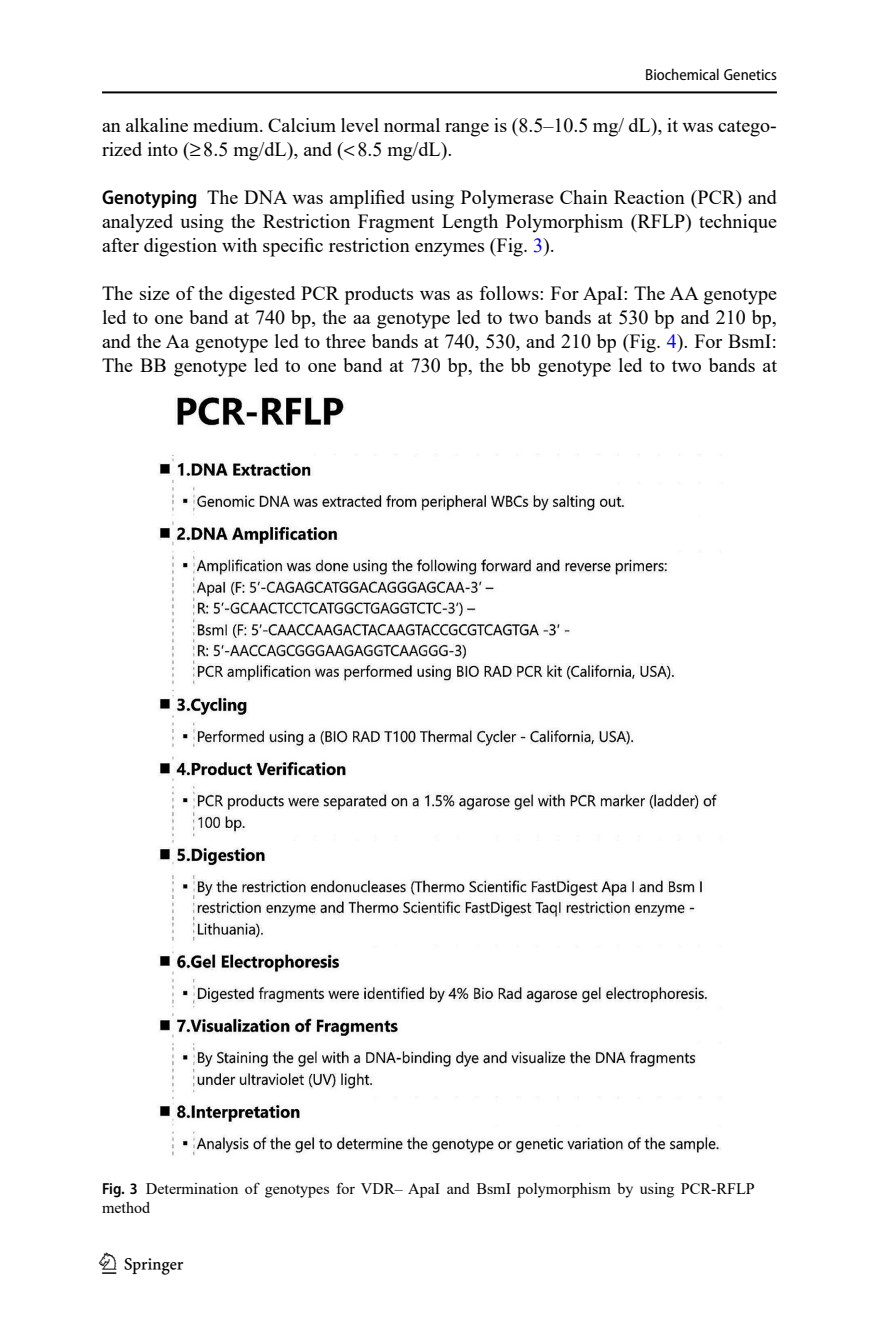
<style>
.page{position:relative;width:879px;height:1333px;background:#fff}
.page>*{position:absolute;margin:0;border:0;box-sizing:border-box;transform-origin:0 0}
.t1{font:30px "Springnew";color:#000}
.Formalpara_RuninHead{font:20px/24px "Times New Roman";color:#000}
.Body_Text{font:20px/24px "Times New Roman";color:#000;text-align:justify}
.Figure_Caption{font:16px/19px "Times New Roman";color:#000}
.t2{font:semi-condensed 16px "Myriad Pro";color:#000}
.s1{font-family:"Myriad Pro";font-weight:600;font-stretch:semi-condensed}
.s2{color:#00f}
</style>
<div class="page">
<hr style="left:102px;top:91px;width:675px;height:2px;background:#000">
<img style="left:158px;top:395px;width:563px;height:761px">
<p class="t2" style="left:645px;top:66px;width:133px">Biochemical Genetics</p>
<p class="Formalpara_RuninHead" style="left:102px;top:112px;width:676px">an alkaline medium. Calcium level normal range is (8.5–10.5 mg/ dL), it was catego&shy;rized into (≥8.5 mg/dL), and ( 8.5 mg/dL).</p>
<p class="Formalpara_RuninHead" style="left:102px;top:184px;width:676px;text-align:justify"><span class="s1">Genotyping</span> The DNA was amplified using Polymerase Chain Reaction (PCR) and analyzed using the Restriction Fragment Length Polymorphism (RFLP) technique after digestion with specific restriction enzymes (Fig. <span class="s2">3</span>).</p>
<p class="Body_Text" style="left:102px;top:280px;width:676px">The size of the digested PCR products was as follows: For ApaI: The AA genotype led to one band at 740 bp, the aa genotype led to two bands at 530 bp and 210 bp, and the Aa genotype led to three bands at 740, 530, and 210 bp (Fig. <span class="s2">4</span>). For BsmI:<br>The BB genotype led to one band at 730 bp, the bb genotype led to two bands at</p>
<p class="Figure_Caption" style="left:102px;top:1178px;width:654px"><span class="s1">Fig. 3</span> Determination of genotypes for VDR– ApaI and BsmI polymorphism by using PCR-RFLP method</p>
<h1 class="t1" style="left:102px;top:1246px;width:83px">1 3</h1>
</div>
